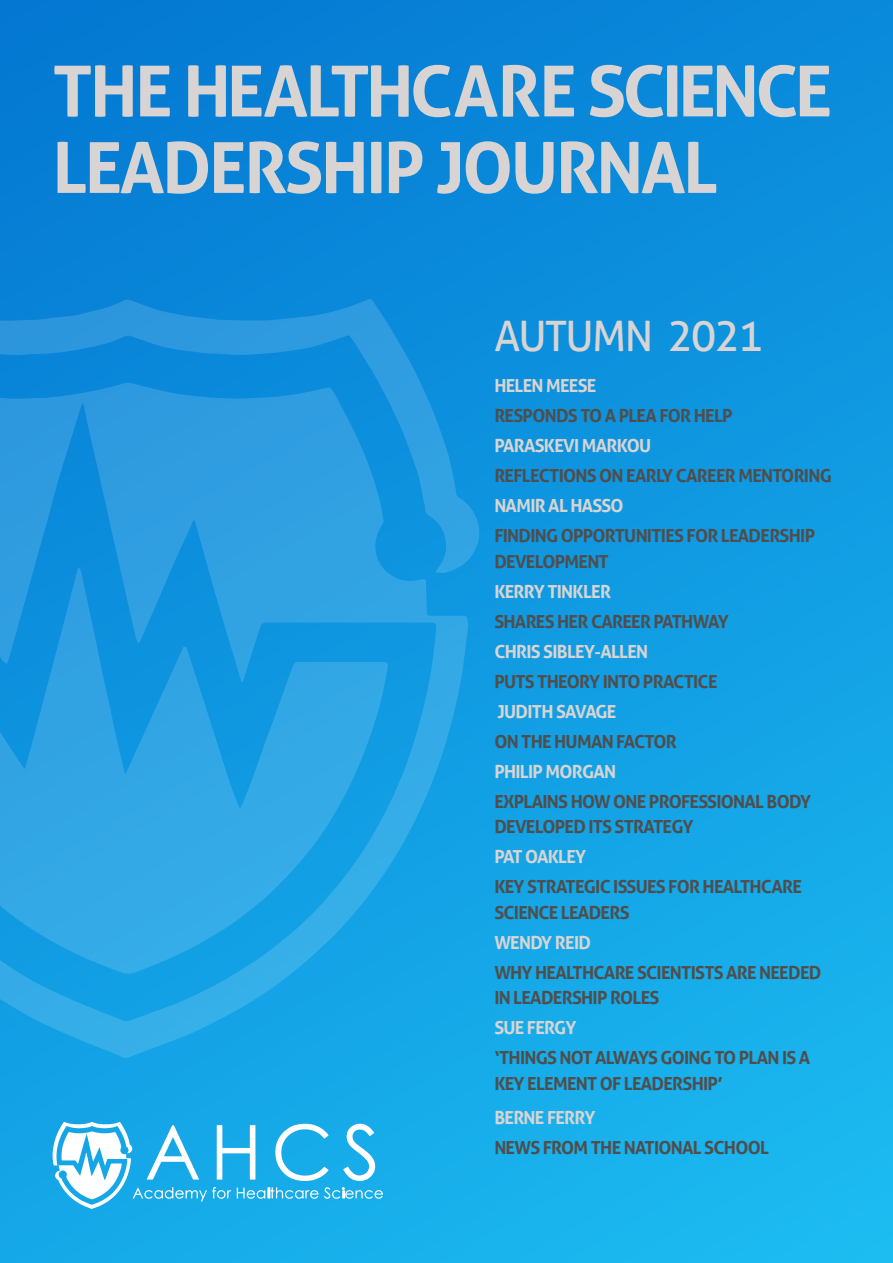
<style>
.page{position:relative;width:893px;height:1263px;background:#fff}
.page>*{position:absolute;margin:0;border:0;box-sizing:border-box;transform-origin:0 0}
.t1{font:700 70.5px/76.5px "Aller";letter-spacing:-.035em;color:#d8d4d3}
.t2{font:42px "Aller";letter-spacing:-.04em;color:#d8d4d3}
.t3{font:700 18px/25.5px "Aller";letter-spacing:-.04em;color:#504e4d}
.t4{font:700 18px "Aller";letter-spacing:-.04em;color:#d8d4d3}
</style>
<div class="page">
<div style="left:0;top:0;width:893px;height:1263px;background:linear-gradient(to bottom,#0781d6,#1bb7ef)"></div>
<svg style="left:53px;top:1122px;width:330px;height:87px"></svg>
<svg style="left:0;top:298px;width:480px;height:760px;background:#219de1"></svg>
<h1 class="t1" style="left:53px;top:53px;width:781px">THE HEALTHCARE SCIENCE<br>LEADERSHIP JOURNAL</h1>
<h2 class="t2" style="left:494px;top:310px;width:270px">AUTUMN 2021</h2>
<p class="t4" style="left:494px;top:374px;width:104px">HELEN MEESE</p>
<p class="t3" style="left:494px;top:403px;width:240px">RESPONDS TO A PLEA FOR HELP</p>
<p class="t4" style="left:494px;top:434px;width:158px">PARASKEVI MARKOU</p>
<p class="t3" style="left:494px;top:463px;width:339px">REFLECTIONS ON EARLY CAREER MENTORING</p>
<p class="t4" style="left:494px;top:494px;width:131px">NAMIR AL HASSO</p>
<p class="t3" style="left:494px;top:523px;width:322px">FINDING OPPORTUNITIES FOR LEADERSHIP<br>DEVELOPMENT</p>
<p class="t4" style="left:494px;top:580px;width:118px">KERRY TINKLER</p>
<p class="t3" style="left:494px;top:608px;width:236px">SHARES HER CAREER PATHWAY</p>
<p class="t4" style="left:494px;top:640px;width:155px">CHRIS SIBLEY-ALLEN</p>
<p class="t3" style="left:494px;top:668px;width:225px">PUTS THEORY INTO PRACTICE</p>
<p class="t4" style="left:498px;top:700px;width:120px">JUDITH SAVAGE</p>
<p class="t3" style="left:494px;top:728px;width:184px">ON THE HUMAN FACTOR</p>
<p class="t4" style="left:494px;top:760px;width:123px">PHILIP MORGAN</p>
<p class="t3" style="left:494px;top:788px;width:318px">EXPLAINS HOW ONE PROFESSIONAL BODY<br>DEVELOPED ITS STRATEGY</p>
<p class="t4" style="left:494px;top:846px;width:93px">PAT OAKLEY</p>
<p class="t3" style="left:494px;top:874px;width:309px">KEY STRATEGIC ISSUES FOR HEALTHCARE<br>SCIENCE LEADERS</p>
<p class="t4" style="left:494px;top:931px;width:98px">WENDY REID</p>
<p class="t3" style="left:494px;top:959px;width:329px">WHY HEALTHCARE SCIENTISTS ARE NEEDED<br>IN LEADERSHIP ROLES</p>
<p class="t4" style="left:494px;top:1017px;width:84px">SUE FERGY</p>
<p class="t3" style="left:494px;top:1045px;width:318px">‘THINGS NOT ALWAYS GOING TO PLAN IS A<br>KEY ELEMENT OF LEADERSHIP’</p>
<p class="t4" style="left:494px;top:1107px;width:103px">BERNE FERRY</p>
<p class="t3" style="left:494px;top:1135px;width:276px">NEWS FROM THE NATIONAL SCHOOL</p>
</div>
